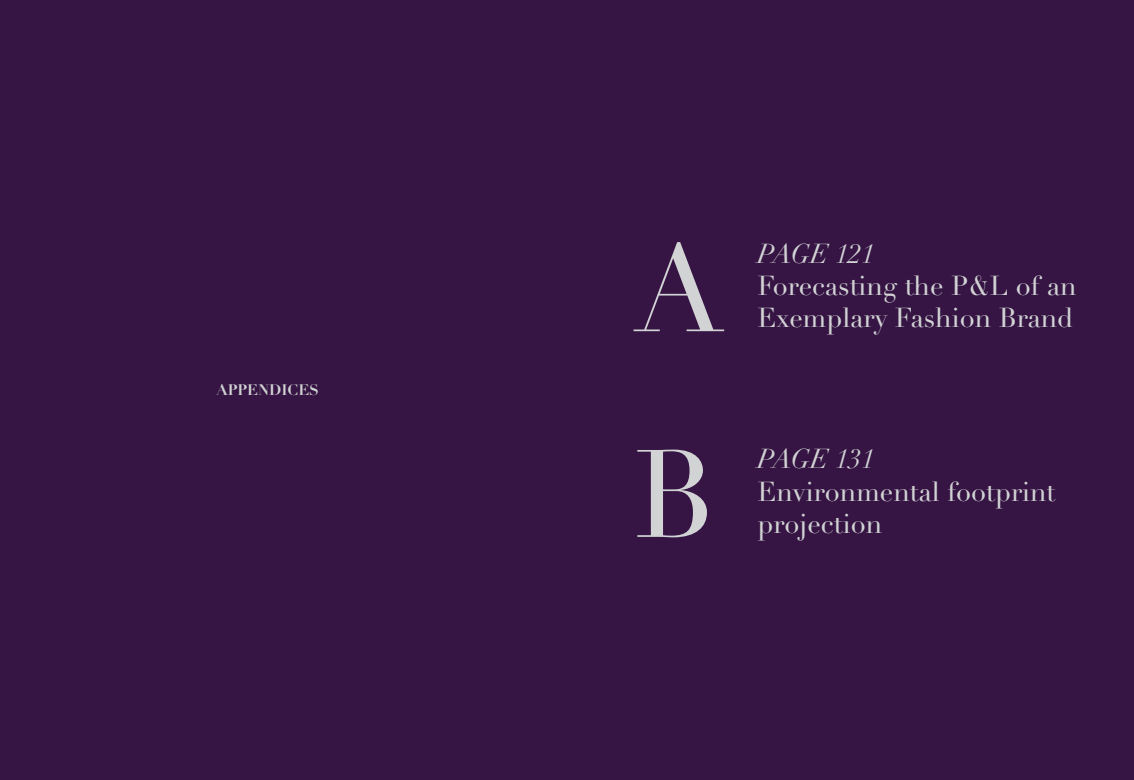
<style>
.page{position:relative;width:1134px;height:780px;background:#361544}
.page>*{position:absolute;margin:0;border:0;box-sizing:border-box;transform-origin:0 0}
.t1{font:122px/205.6px "Didot LT Std";color:#d1d3d4}
.t2{font:27px/32.4px "Didot LT Std";color:#d1d3d4}
.t3{font:italic 27px "Didot LT Std";color:#d1d3d4}
.t4{font:700 15px "Didot LT Std";color:#d1d3d4}
</style>
<div class="page">
<p class="t4" style="left:216px;top:381px;width:104px">APPENDICES</p>
<h1 class="t1" style="left:634px;top:189px;width:92px">A<br>B</h1>
<p class="t3" style="left:757px;top:237px;width:119px">PAGE 121</p>
<p class="t2" style="left:757px;top:270px;width:321px">Forecasting the P&amp;L of an<br>Exemplary Fashion Brand</p>
<p class="t3" style="left:757px;top:443px;width:119px">PAGE 131</p>
<p class="t2" style="left:757px;top:476px;width:300px">Environmental footprint projection</p>
</div>
